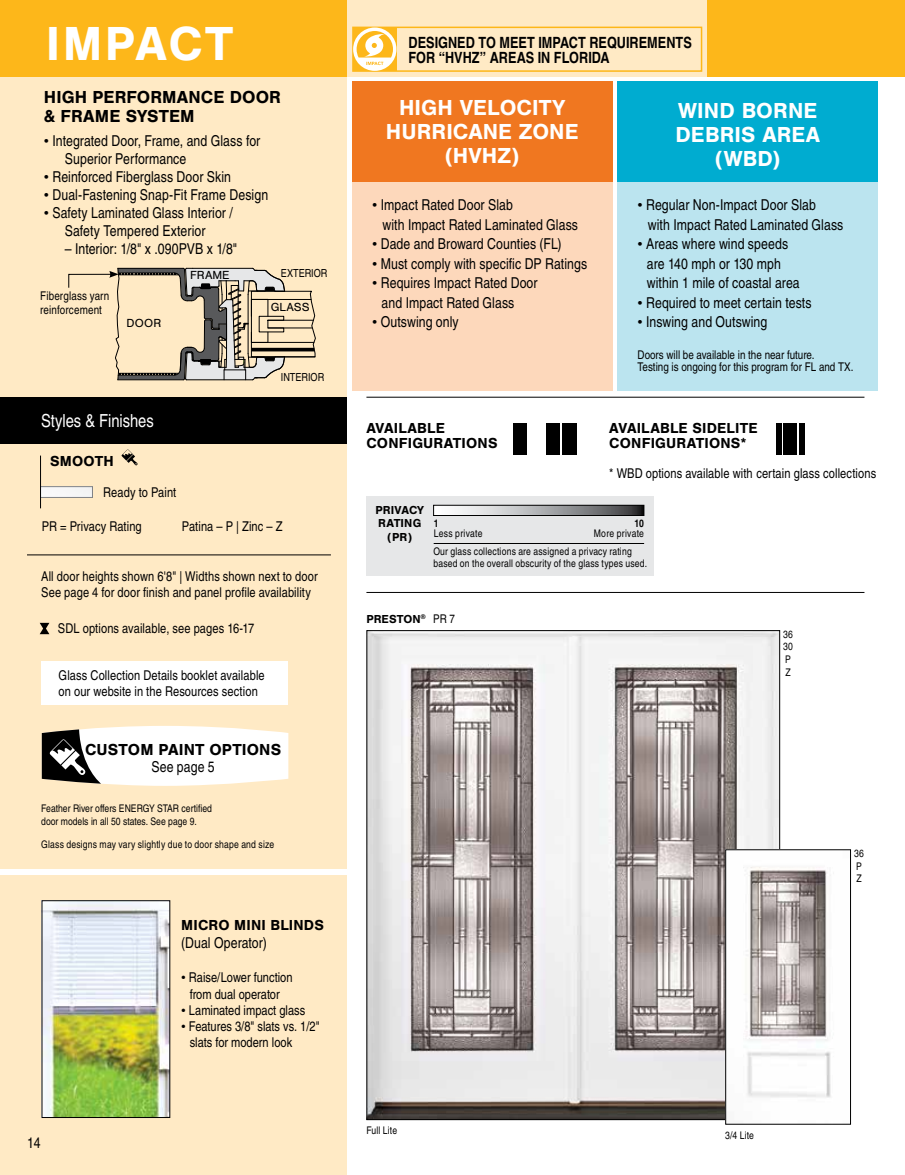
<style>
.page{position:relative;width:905px;height:1175px;background:#fff}
.page>*{position:absolute;margin:0;border:0;box-sizing:border-box;transform-origin:0 0}
.t1{font:700 49.5px "Nimbus San";letter-spacing:.05em;color:#fff}
.t2{font:700 22.5px/24px "Nimbus San";letter-spacing:.005em;color:#fff;text-align:center}
.t3{font:700 18px/19.5px "Nimbus San";letter-spacing:.005em;color:#000}
.t4{font:18px "Nimbus San Con L";letter-spacing:-.005em;color:#fff}
.t5{font:700 16.5px "Nimbus San";letter-spacing:.01em;color:#000}
.t6{font:700 15.45px/15.5px "Nimbus San Con L";color:#000}
.t7{font:15px/19.5px "Nimbus San Con L";letter-spacing:.005em;color:#000}
.t8{font:700 15px/15px "Nimbus San";letter-spacing:.015em;color:#000}
.t9{font:13.5px/16.2px "Nimbus San Con L";letter-spacing:.005em;color:#000}
.t10{font:12.15px "Nimbus San";letter-spacing:.005em;color:#000}
.t11{font:12px/14.4px "Nimbus San Con L";color:#000}
.t12{font:700 12px/13.5px "Nimbus San";letter-spacing:.01em;color:#000;text-align:center}
.t13{font:11.1px "Nimbus San Con L";color:#000}
.t14{font:10.5px/12.6px "Nimbus San Con L";letter-spacing:.015em;color:#000}
.t15{font:700 10.5px "Nimbus San Con L";color:#000}
.s1{font-family:"Nimbus San Con L";font-weight:400}
</style>
<div class="page">
<div style="left:0;top:875px;width:346px;height:299px;background:#ffeac5"></div>
<div style="left:0;top:69px;width:346px;height:800px;background:#ffeac5"></div>
<div style="left:342px;top:0;width:562px;height:77px;background:#ffeac5"></div>
<svg style="left:42px;top:726px;width:246px;height:60px;background:#dfddda"></svg>
<div style="left:0;top:397px;width:346px;height:46px;background:#000"></div>
<img style="left:42px;top:488px;width:49px;height:7px">
<div style="left:40px;top:486px;width:53px;height:11px;border:1px solid #808285"></div>
<hr style="left:40px;top:455px;width:1px;height:53px;background:#000">
<svg style="left:40px;top:623px;width:9px;height:11px"></svg>
<div style="left:0;top:0;width:346px;height:77px;background:#fdb71a"></div>
<div style="left:707px;top:0;width:197px;height:77px;background:#fdb71a"></div>
<hr style="left:27px;top:554px;width:304px;height:1px;background:#000">
<hr style="left:366px;top:592px;width:498px;height:1px;background:#000">
<hr style="left:366px;top:397px;width:498px;height:1px;background:#000">
<div style="left:513px;top:423px;width:14px;height:32px;background:#000"></div>
<div style="left:546px;top:423px;width:14px;height:32px;background:#000"></div>
<div style="left:562px;top:423px;width:14px;height:32px;background:#000"></div>
<div style="left:352px;top:27px;width:350px;height:45px;border:2px solid #fdb71a"></div>
<svg style="left:353px;top:27px;width:43px;height:1px"></svg>
<svg style="left:353px;top:28px;width:43px;height:43px;background:#fdd988"></svg>
<img style="left:44px;top:902px;width:124px;height:213px">
<svg style="left:122px;top:449px;width:15px;height:16px"></svg>
<svg style="left:68px;top:268px;width:248px;height:112px"></svg>
<div style="left:799px;top:423px;width:5px;height:32px;background:#000"></div>
<div style="left:776px;top:423px;width:5px;height:32px;background:#000"></div>
<div style="left:783px;top:423px;width:14px;height:32px;background:#000"></div>
<div style="left:352px;top:81px;width:260px;height:310px;background:#fdd8bb"></div>
<div style="left:617px;top:81px;width:261px;height:310px;background:#bbe4ef"></div>
<div style="left:352px;top:81px;width:260px;height:101px;background:#f07720"></div>
<div style="left:617px;top:81px;width:261px;height:101px;background:#00acd0"></div>
<img style="left:368px;top:632px;width:409px;height:485px">
<div style="left:366px;top:496px;width:287px;height:80px;background:#e6e7e8"></div>
<svg style="left:435px;top:507px;width:207px;height:6px"></svg>
<div style="left:433px;top:505px;width:211px;height:10px;border:1px solid #000"></div>
<hr style="left:433px;top:543px;width:211px;height:1px;background:#000">
<div style="left:41px;top:661px;width:246px;height:44px;background:#fff"></div>
<img style="left:727px;top:851px;width:104px;height:266px">
<div style="left:725px;top:849px;width:125px;height:275px;border:1px solid #000"></div>
<h1 class="t1" style="left:46px;top:15px;width:189px">IMPACT</h1>
<p class="t3" style="left:44px;top:87px;width:238px">HIGH PERFORMANCE DOOR &amp; FRAME SYSTEM</p>
<p class="t7" style="left:65px;top:131px;width:197px;line-height:18px;text-indent:-21px">• Integrated Door, Frame, and Glass for<br>Superior Performance</p>
<p class="t7" style="left:44px;top:167px;width:189px">• Reinforced Fiberglass Door Skin</p>
<p class="t7" style="left:44px;top:185px;width:226px">• Dual-Fastening Snap-Fit Frame Design</p>
<p class="t7" style="left:44px;top:203px;width:190px;line-height:18px;text-align:center">• Safety Laminated Glass Interior /<br>Safety Tempered Exterior</p>
<p class="t7" style="left:65px;top:239px;width:174px">– Interior: 1/8" x .090PVB x 1/8"</p>
<p class="t11" style="left:40px;top:288px;width:70px">Fiberglass yarn reinforcement</p>
<p class="t13" style="left:281px;top:265px;width:48px">EXTERIOR</p>
<p class="t10" style="left:190px;top:268px;width:41px">FRAME</p>
<p class="t10" style="left:271px;top:300px;width:40px">GLASS</p>
<p class="t10" style="left:127px;top:316px;width:36px">DOOR</p>
<p class="t13" style="left:281px;top:369px;width:45px">INTERIOR</p>
<p class="t4" style="left:41px;top:407px;width:114px">Styles &amp; Finishes</p>
<p class="t8" style="left:50px;top:453px;width:65px">SMOOTH</p>
<p class="t9" style="left:103px;top:483px;width:75px">Ready to Paint</p>
<p class="t9" style="left:42px;top:518px;width:101px">PR = Privacy Rating</p>
<p class="t9" style="left:182px;top:518px;width:102px">Patina – P | Zinc – Z</p>
<p class="t9" style="left:41px;top:567px;width:278px">All door heights shown 6'8" | Widths shown next to door<br>See page 4 for door finish and panel profile availability</p>
<p class="t9" style="left:58px;top:619px;width:198px">SDL options available, see pages 16-17</p>
<p class="t9" style="left:59px;top:666px;width:208px">Glass Collection Details booklet available on our website in the Resources section</p>
<p class="t5" style="left:85px;top:740px;width:198px">CUSTOM PAINT OPTIONS</p>
<p class="t7" style="left:151px;top:756px;width:65px">See page 5</p>
<p class="t14" style="left:41px;top:801px;width:172px;line-height:13.5px">Feather River offers ENERGY STAR certified door models in all 50 states. See page 9.</p>
<p class="t14" style="left:41px;top:837px;width:234px">Glass designs may vary slightly due to door shape and size</p>
<p class="t8" style="left:181px;top:917px;width:144px">MICRO MINI BLINDS</p>
<p class="t7" style="left:181px;top:932px;width:87px">(Dual Operator)</p>
<p class="t7" style="left:27px;top:1132px;width:15px">14</p>
<p class="t9" style="left:181px;top:969px;width:113px;text-align:center">• Raise/Lower function from dual operator</p>
<p class="t9" style="left:181px;top:1001px;width:125px">• Laminated impact glass</p>
<p class="t9" style="left:190px;top:1017px;width:131px;text-indent:-8px">• Features 3/8" slats vs. 1/2" slats for modern look</p>
<p class="t6" style="left:408px;top:34px;width:285px">DESIGNED TO MEET IMPACT REQUIREMENTS<br>FOR “HVHZ” AREAS IN FLORIDA</p>
<h2 class="t2" style="left:386px;top:96px;width:194px">HIGH VELOCITY<br>HURRICANE ZONE (HVHZ)</h2>
<h2 class="t2" style="left:675px;top:99px;width:146px">WIND BORNE<br>DEBRIS AREA (WBD)</h2>
<p class="t7" style="left:382px;top:195px;width:197px;text-indent:-10px">• Impact Rated Door Slab<br>with Impact Rated Laminated Glass</p>
<p class="t7" style="left:372px;top:234px;width:191px">• Dade and Broward Counties (FL)</p>
<p class="t7" style="left:372px;top:253px;width:216px">• Must comply with specific DP Ratings</p>
<p class="t7" style="left:381px;top:273px;width:157px;text-indent:-9px">• Requires Impact Rated Door and Impact Rated Glass</p>
<p class="t7" style="left:372px;top:312px;width:88px">• Outswing only</p>
<p class="t7" style="left:647px;top:195px;width:197px;text-indent:-10px">• Regular Non-Impact Door Slab<br>with Impact Rated Laminated Glass</p>
<p class="t7" style="left:647px;top:234px;width:154px;text-indent:-9px">• Areas where wind speeds are 140 mph or 130 mph within 1 mile of coastal area</p>
<p class="t7" style="left:637px;top:292px;width:175px">• Required to meet certain tests</p>
<p class="t7" style="left:637px;top:312px;width:131px">• Inswing and Outswing</p>
<p class="t11" style="left:637px;top:348px;width:217px;line-height:12px">Doors will be available in the near future.<br>Testing is ongoing for this program for FL and TX.</p>
<p class="t8" style="left:366px;top:421px;width:133px">AVAILABLE<br>CONFIGURATIONS</p>
<p class="t8" style="left:609px;top:421px;width:150px">AVAILABLE SIDELITE<br>CONFIGURATIONS*</p>
<p class="t9" style="left:609px;top:464px;width:268px">* WBD options available with certain glass collections</p>
<p class="t12" style="left:375px;top:503px;width:50px">PRIVACY<br>RATING (PR)</p>
<p class="t15" style="left:433px;top:515px;width:6px">1</p>
<p class="t14" style="left:433px;top:527px;width:50px">Less private</p>
<p class="t15" style="left:634px;top:515px;width:11px">10</p>
<p class="t14" style="left:593px;top:527px;width:52px">More private</p>
<p class="t14" style="left:433px;top:544px;width:215px">Our glass collections are assigned a privacy rating based on the overall obscurity of the glass types used.</p>
<p class="t12" style="left:366px;top:612px;width:90px">PRESTON<sup>®</sup> <span class="s1">PR 7</span></p>
<p class="t14" style="left:366px;top:1123px;width:32px">Full Lite</p>
<p class="t14" style="left:783px;top:627px;width:11px">36<br>30<br>P<br>Z</p>
<p class="t14" style="left:854px;top:846px;width:11px">36<br>P<br>Z</p>
<p class="t14" style="left:725px;top:1128px;width:30px">3/4 Lite</p>
</div>
